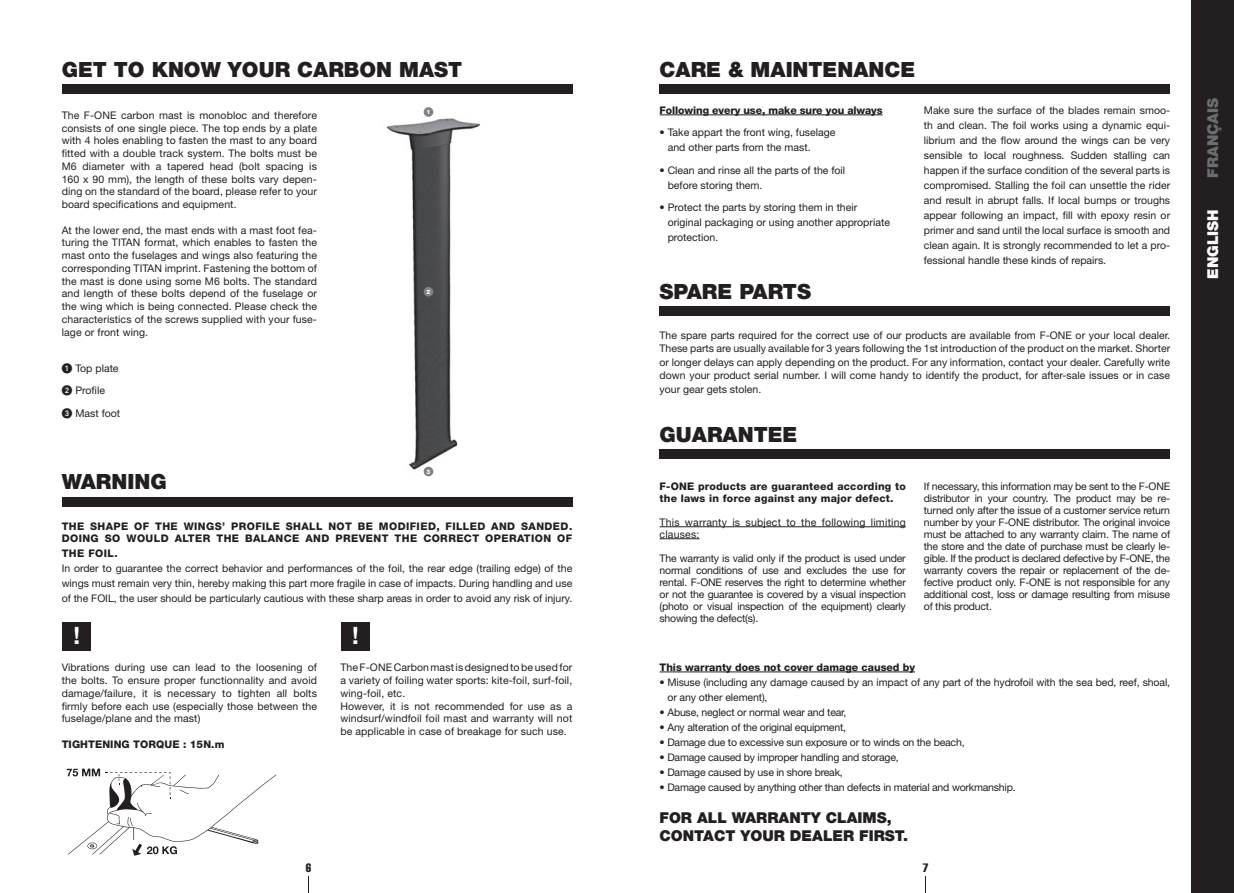
<style>
.page{position:relative;width:1234px;height:893px;background:#fff}
.page>*{position:absolute;margin:0;border:0;box-sizing:border-box;transform-origin:0 0}
.t1{font:700 24px "Helvetica Neue LT Std";color:#fff}
.t2{font:900 21px "Helvetica Neue LT Std";color:#231f20}
.t3{font:900 15px/18px "Helvetica Neue LT Std";color:#231f20}
.t4{font:900 15px "Helvetica Neue LT Std";color:#6c6d70}
.t5{font:900 15px "Helvetica Neue LT Std";color:#fff}
.t6{font:extra-condensed 12px "Helvetica";color:#231f20}
.t7{font:10.5px/12.8px "Helvetica Neue LT Std";color:#231f20;text-align:justify}
.t8{font:10.5px "Helvetica Neue LT Std";letter-spacing:-.02em;color:#231f20}
.t9{font:800 10.5px/12.8px "Helvetica Neue LT Std";letter-spacing:.04em;color:#231f20}
.t10{font:800 10.5px/12px "Helvetica Neue LT Std";letter-spacing:.02em;color:#231f20}
.t11{font:10.5px/12px "Helvetica Neue LT Std";letter-spacing:.02em;color:#231f20}
.t12{font:800 10.5px "Helvetica Neue LT Std";color:#231f20}
.t13{font:800 10.5px "Helvetica Neue LT Std";letter-spacing:-.01em;color:#231f20}
.t14{font:800 6.15px "Helvetica Neue LT Std";color:#fff}
.s1{font-family:"Abacus Two SSK"}
</style>
<div class="page">
<img style="left:354px;top:107px;width:158px;height:400px">
<div style="left:1191px;top:0;width:42px;height:893px;background:#231f20"></div>
<svg style="left:308px;top:876px;width:1px;height:17px"></svg>
<svg style="left:925px;top:876px;width:1px;height:17px"></svg>
<div style="left:62px;top:84px;width:510px;height:10px;background:#231f20"></div>
<div style="left:62px;top:497px;width:510px;height:9px;background:#231f20"></div>
<div style="left:423px;top:107px;width:10px;height:10px;background:#808285;border-radius:50%"></div>
<div style="left:423px;top:467px;width:10px;height:9px;background:#808285;border-radius:50%"></div>
<div style="left:423px;top:287px;width:10px;height:10px;background:#808285;border-radius:50%"></div>
<div style="left:659px;top:307px;width:510px;height:9px;background:#231f20"></div>
<div style="left:659px;top:84px;width:510px;height:10px;background:#231f20"></div>
<div style="left:659px;top:449px;width:510px;height:10px;background:#231f20"></div>
<hr style="left:659px;top:526px;width:246px;height:1px;background:#231f20">
<hr style="left:659px;top:538px;width:40px;height:1px;background:#231f20">
<hr style="left:659px;top:672px;width:255px;height:1px;background:#231f20">
<hr style="left:659px;top:115px;width:223px;height:1px;background:#231f20">
<div style="left:62px;top:622px;width:29px;height:29px;background:#231f20"></div>
<div style="left:341px;top:622px;width:29px;height:29px;background:#231f20"></div>
<svg style="left:67px;top:769px;width:209px;height:87px"></svg>
<h2 class="t2" style="left:62px;top:57px;width:402px">GET TO KNOW YOUR CARBON MAST</h2>
<p class="t7" style="left:62px;top:109px;width:257px">The F-ONE carbon mast is monobloc and therefore consists of one single piece. The top ends by a plate with 4 holes enabling to fasten the mast to any board fitted with a double track system. The bolts must be M6 diameter with a tapered head (bolt spacing is 160 x 90 mm), the length of these bolts vary depen&shy;ding on the standard of the board, please refer to your board specifications and equipment.</p>
<p class="t7" style="left:62px;top:223px;width:257px">At the lower end, the mast ends with a mast foot fea&shy;turing the TITAN format, which enables to fasten the mast onto the fuselages and wings also featuring the corresponding TITAN imprint. Fastening the bottom of the mast is done using some M6 bolts. The standard and length of these bolts depend of the fuselage or the wing which is being connected. Please check the characteristics of the screws supplied with your fuse&shy;lage or front wing.</p>
<p class="t7" style="left:62px;top:356px;width:60px;line-height:22.5px;text-align:left"><span class="s1">1</span> Top plate<br><span class="s1">2</span> Profile<br><span class="s1">3</span> Mast foot</p>
<h2 class="t2" style="left:62px;top:469px;width:106px">WARNING</h2>
<p class="t14" style="left:426px;top:108px;width:5px">1</p>
<p class="t14" style="left:426px;top:288px;width:5px">2</p>
<p class="t14" style="left:426px;top:468px;width:5px">3</p>
<p class="t9" style="left:62px;top:519px;width:512px">THE SHAPE OF THE WINGS’ PROFILE SHALL NOT BE MODIFIED, FILLED AND SANDED.<br>DOING SO WOULD ALTER THE BALANCE AND PREVENT THE CORRECT OPERATION OF</p>
<p class="t10" style="left:62px;top:548px;width:58px">THE FOIL.</p>
<p class="t7" style="left:62px;top:561px;width:512px;line-height:15px">In order to guarantee the correct behavior and performances of the foil, the rear edge (trailing edge) of the wings must remain very thin, hereby making this part more fragile in case of impacts. During handling and use of the FOIL, the user should be particularly cautious with these sharp areas in order to avoid any risk of injury.</p>
<h1 class="t1" style="left:73px;top:621px;width:8px">!</h1>
<p class="t7" style="left:62px;top:661px;width:257px">Vibrations during use can lead to the loosening of the bolts. To ensure proper functionnality and avoid damage/failure, it is necessary to tighten all bolts firmly before each use (especially those between the fuselage/plane and the mast)</p>
<p class="t10" style="left:62px;top:738px;width:164px">TIGHTENING TORQUE : 15N.m</p>
<h1 class="t1" style="left:352px;top:621px;width:8px">!</h1>
<p class="t7" style="left:340px;top:661px;width:233px;text-align:left">The F-ONE Carbon mast is designed to be used for a variety of foiling water sports: kite-foil, surf-foil, wing-foil, etc.<br>However, it is not recommended for use as a windsurf/windfoil foil mast and warranty will not be applicable in case of breakage for such use.</p>
<h2 class="t2" style="left:659px;top:57px;width:257px">CARE &amp; MAINTENANCE</h2>
<p class="t13" style="left:659px;top:104px;width:224px">Following every use, make sure you always</p>
<p class="t7" style="left:667px;top:125px;width:169px;line-height:15px;text-indent:-8px">• Take appart the front wing, fuselage and other parts from the mast.</p>
<p class="t7" style="left:667px;top:162px;width:179px;line-height:15px;text-indent:-8px">• Clean and rinse all the parts of the foil before storing them.</p>
<p class="t7" style="left:667px;top:200px;width:224px;line-height:15px;text-align:left;text-indent:-8px">• Protect the parts by storing them in their original packaging or using another appropriate protection.</p>
<h2 class="t2" style="left:659px;top:279px;width:153px">SPARE PARTS</h2>
<p class="t7" style="left:923px;top:102px;width:248px;line-height:15px">Make sure the surface of the blades remain smoo&shy;th and clean. The foil works using a dynamic equi&shy;librium and the flow around the wings can be very sensible to local roughness. Sudden stalling can happen if the surface condition of the several parts is compromised. Stalling the foil can unsettle the rider and result in abrupt falls. If local bumps or troughs appear following an impact, fill with epoxy resin or primer and sand until the local surface is smooth and clean again. It is strongly recommended to let a pro&shy;fessional handle these kinds of repairs.</p>
<p class="t7" style="left:659px;top:328px;width:512px;line-height:13.5px">The spare parts required for the correct use of our products are available from F-ONE or your local dealer.<br>These parts are usually available for 3 years following the 1st introduction of the product on the market. Shorter or longer delays can apply depending on the product. For any information, contact your dealer. Carefully write down your product serial number. I will come handy to identify the product, for after-sale issues or in case your gear gets stolen.</p>
<h2 class="t2" style="left:659px;top:422px;width:139px">GUARANTEE</h2>
<p class="t10" style="left:659px;top:480px;width:248px">F-ONE products are guaranteed according to the laws in force against any major defect.</p>
<p class="t11" style="left:659px;top:516px;width:248px">This warranty is subject to the following limiting clauses:</p>
<p class="t7" style="left:659px;top:552px;width:248px;line-height:12px">The warranty is valid only if the product is used under normal conditions of use and excludes the use for rental. F-ONE reserves the right to determine whether or not the guarantee is covered by a visual inspection (photo or visual inspection of the equipment) clearly showing the defect(s).</p>
<p class="t7" style="left:923px;top:480px;width:248px;line-height:12px">If necessary, this information may be sent to the F-ONE distributor in your country. The product may be re&shy;turned only after the issue of a customer service return number by your F-ONE distributor. The original invoice must be attached to any warranty claim. The name of the store and the date of purchase must be clearly le&shy;gible. If the product is declared defective by F-ONE, the warranty covers the repair or replacement of the de&shy;fective product only. F-ONE is not responsible for any additional cost, loss or damage resulting from misuse of this product.</p>
<p class="t12" style="left:659px;top:661px;width:257px">This warranty does not cover damage caused by</p>
<p class="t7" style="left:667px;top:674px;width:504px;line-height:15px;text-indent:-8px">• Misuse (including any damage caused by an impact of any part of the hydrofoil with the sea bed, reef, shoal, or any other element),</p>
<p class="t8" style="left:659px;top:706px;width:188px">• Abuse, neglect or normal wear and tear,</p>
<p class="t8" style="left:659px;top:721px;width:188px">• Any alteration of the original equipment,</p>
<p class="t8" style="left:659px;top:736px;width:306px">• Damage due to excessive sun exposure or to winds on the beach,</p>
<p class="t8" style="left:659px;top:751px;width:240px">• Damage caused by improper handling and storage,</p>
<p class="t8" style="left:659px;top:766px;width:185px">• Damage caused by use in shore break,</p>
<p class="t8" style="left:659px;top:781px;width:357px">• Damage caused by anything other than defects in material and workmanship.</p>
<h3 class="t3" style="left:659px;top:808px;width:250px">FOR ALL WARRANTY CLAIMS,<br>CONTACT YOUR DEALER FIRST.</h3>
<p class="t6" style="left:305px;top:860px;width:7px">6</p>
<p class="t6" style="left:922px;top:860px;width:7px">7</p>
<h3 class="t4" style="left:1203px;top:178px;width:81px;rotate:-90deg">FRANÇAIS</h3>
<h3 class="t5" style="left:1203px;top:279px;width:71px;rotate:-90deg">ENGLISH</h3>
</div>
